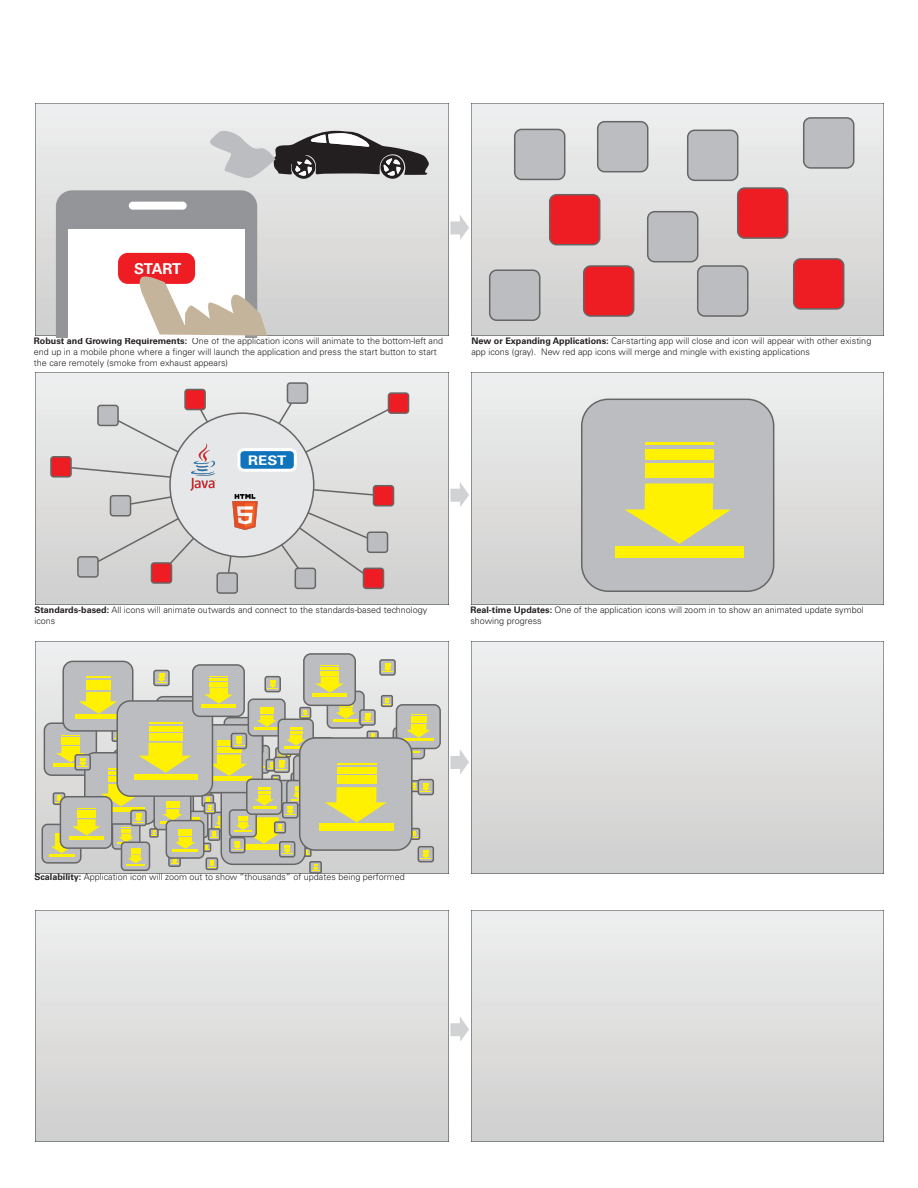
<style>
.page{position:relative;width:918px;height:1188px;background:#fff}
.page>*{position:absolute;margin:0;border:0;box-sizing:border-box;transform-origin:0 0}
.t1{font:700 15px "Univers LT Std";letter-spacing:-.02em;color:#fff}
.t2{font:700 13.2px "Univers LT Std";color:#fff;scale:1.14 1}
.t3{font:300 9px/10.8px "Univers LT Std";color:#231f20}
.s1{font-weight:700}
</style>
<div class="page">
<img style="left:36px;top:641px;width:412px;height:232px">
<img style="left:471px;top:104px;width:413px;height:232px">
<img style="left:471px;top:373px;width:413px;height:231px">
<img style="left:471px;top:641px;width:413px;height:232px">
<img style="left:471px;top:910px;width:413px;height:232px">
<svg style="left:450px;top:215px;width:19px;height:25px"></svg>
<svg style="left:450px;top:482px;width:19px;height:25px"></svg>
<svg style="left:450px;top:750px;width:19px;height:24px"></svg>
<svg style="left:450px;top:1017px;width:19px;height:24px"></svg>
<svg style="left:206px;top:129px;width:223px;height:50px;background:#969596"></svg>
<svg style="left:56px;top:190px;width:211px;height:147px"></svg>
<div style="left:515px;top:129px;width:50px;height:50px;background:#bcbdc0;border-radius:7px"></div>
<div style="left:514px;top:129px;width:51px;height:51px;border:2px solid #676666;border-radius:7px"></div>
<div style="left:550px;top:195px;width:50px;height:50px;background:#ee1d23;border-radius:7px"></div>
<div style="left:549px;top:194px;width:51px;height:51px;border:2px solid #676666;border-radius:7px"></div>
<div style="left:490px;top:270px;width:50px;height:50px;background:#bcbdc0;border-radius:7px"></div>
<div style="left:489px;top:269px;width:51px;height:52px;border:2px solid #676666;border-radius:7px"></div>
<div style="left:648px;top:212px;width:50px;height:50px;background:#bcbdc0;border-radius:7px"></div>
<div style="left:647px;top:211px;width:51px;height:51px;border:2px solid #676666;border-radius:7px"></div>
<div style="left:688px;top:130px;width:50px;height:50px;background:#bcbdc0;border-radius:7px"></div>
<div style="left:687px;top:130px;width:51px;height:51px;border:2px solid #676666;border-radius:7px"></div>
<div style="left:794px;top:259px;width:50px;height:50px;background:#ee1d23;border-radius:7px"></div>
<div style="left:793px;top:258px;width:51px;height:52px;border:2px solid #676666;border-radius:7px"></div>
<div style="left:804px;top:118px;width:50px;height:50px;background:#bcbdc0;border-radius:7px"></div>
<div style="left:803px;top:117px;width:51px;height:52px;border:2px solid #676666;border-radius:7px"></div>
<div style="left:738px;top:188px;width:50px;height:50px;background:#ee1d23;border-radius:7px"></div>
<div style="left:737px;top:187px;width:51px;height:52px;border:2px solid #676666;border-radius:7px"></div>
<div style="left:598px;top:122px;width:50px;height:50px;background:#bcbdc0;border-radius:7px"></div>
<div style="left:597px;top:121px;width:51px;height:51px;border:2px solid #676666;border-radius:7px"></div>
<div style="left:584px;top:266px;width:50px;height:50px;background:#ee1d23;border-radius:7px"></div>
<div style="left:583px;top:265px;width:51px;height:52px;border:2px solid #676666;border-radius:7px"></div>
<div style="left:698px;top:266px;width:50px;height:50px;background:#bcbdc0;border-radius:7px"></div>
<div style="left:697px;top:265px;width:51px;height:52px;border:2px solid #676666;border-radius:7px"></div>
<svg style="left:59px;top:391px;width:340px;height:194px;background:#dbdbda"></svg>
<div style="left:170px;top:413px;width:144px;height:144px;background:#e6e7e9;border-radius:50%"></div>
<img style="left:232px;top:494px;width:26px;height:36px">
<img style="left:176px;top:439px;width:40px;height:52px">
<div style="left:239px;top:450px;width:56px;height:20px;background:#1074bc;border-radius:5px"></div>
<div style="left:237px;top:448px;width:60px;height:24px;border:3px solid #fff;border-radius:5px"></div>
<div style="left:98px;top:405px;width:20px;height:20px;background:#bcbdc0;border-radius:3px"></div>
<div style="left:97px;top:405px;width:22px;height:21px;border:2px solid #676666;border-radius:3px"></div>
<div style="left:51px;top:457px;width:20px;height:20px;background:#ee1d23;border-radius:3px"></div>
<div style="left:50px;top:456px;width:22px;height:22px;border:2px solid #676666;border-radius:3px"></div>
<div style="left:110px;top:496px;width:21px;height:20px;background:#bcbdc0;border-radius:3px"></div>
<div style="left:110px;top:495px;width:21px;height:22px;border:2px solid #676666;border-radius:3px"></div>
<div style="left:78px;top:557px;width:20px;height:20px;background:#bcbdc0;border-radius:3px"></div>
<div style="left:77px;top:556px;width:22px;height:22px;border:2px solid #676666;border-radius:3px"></div>
<div style="left:151px;top:563px;width:21px;height:20px;background:#ee1d23;border-radius:3px"></div>
<div style="left:151px;top:562px;width:21px;height:22px;border:2px solid #676666;border-radius:3px"></div>
<div style="left:217px;top:573px;width:20px;height:20px;background:#bcbdc0;border-radius:3px"></div>
<div style="left:216px;top:572px;width:22px;height:22px;border:2px solid #676666;border-radius:3px"></div>
<div style="left:295px;top:568px;width:20px;height:20px;background:#bcbdc0;border-radius:3px"></div>
<div style="left:295px;top:568px;width:21px;height:21px;border:2px solid #676666;border-radius:3px"></div>
<div style="left:367px;top:532px;width:21px;height:20px;background:#bcbdc0;border-radius:3px"></div>
<div style="left:367px;top:531px;width:21px;height:22px;border:2px solid #676666;border-radius:3px"></div>
<div style="left:363px;top:568px;width:21px;height:20px;background:#ee1d23;border-radius:3px"></div>
<div style="left:363px;top:568px;width:21px;height:21px;border:2px solid #676666;border-radius:3px"></div>
<div style="left:373px;top:486px;width:21px;height:20px;background:#ee1d23;border-radius:3px"></div>
<div style="left:373px;top:485px;width:21px;height:21px;border:2px solid #676666;border-radius:3px"></div>
<div style="left:388px;top:393px;width:21px;height:20px;background:#ee1d23;border-radius:3px"></div>
<div style="left:388px;top:392px;width:21px;height:22px;border:2px solid #676666;border-radius:3px"></div>
<div style="left:287px;top:383px;width:21px;height:20px;background:#bcbdc0;border-radius:3px"></div>
<div style="left:287px;top:382px;width:21px;height:22px;border:2px solid #676666;border-radius:3px"></div>
<div style="left:185px;top:390px;width:20px;height:20px;background:#ee1d23;border-radius:3px"></div>
<div style="left:184px;top:389px;width:22px;height:21px;border:2px solid #676666;border-radius:3px"></div>
<div style="left:582px;top:399px;width:192px;height:192px;background:#bcbdc0;border-radius:26px"></div>
<div style="left:581px;top:399px;width:193px;height:193px;border:2px solid #676666;border-radius:26px"></div>
<svg style="left:625px;top:483px;width:106px;height:61px"></svg>
<div style="left:645px;top:464px;width:68px;height:14px;background:#fff101"></div>
<div style="left:615px;top:546px;width:128px;height:12px;background:#fff101"></div>
<div style="left:645px;top:450px;width:68px;height:10px;background:#fff101"></div>
<hr style="left:645px;top:442px;width:68px;height:3px;background:#fff101">
<div style="left:44px;top:723px;width:52px;height:52px;background:#bcbdc0;border-radius:7px"></div>
<div style="left:44px;top:722px;width:53px;height:54px;border:2px solid #676666;border-radius:7px"></div>
<div style="left:42px;top:824px;width:39px;height:39px;background:#bcbdc0;border-radius:5px"></div>
<div style="left:42px;top:824px;width:39px;height:40px;border:2px solid #676666;border-radius:5px"></div>
<hr style="left:49px;top:854px;width:26px;height:2px;background:#fff101">
<div style="left:309px;top:861px;width:13px;height:13px;border:2px solid #676666;border-radius:2px"></div>
<div style="left:393px;top:728px;width:31px;height:31px;background:#bcbdc0;border-radius:4px"></div>
<div style="left:393px;top:727px;width:32px;height:32px;border:2px solid #676666;border-radius:4px"></div>
<hr style="left:399px;top:751px;width:20px;height:2px;background:#fff101">
<div style="left:408px;top:828px;width:12px;height:12px;border:2px solid #676666"></div>
<svg style="left:413px;top:831px;width:5px;height:7px"></svg>
<div style="left:408px;top:780px;width:12px;height:12px;border:2px solid #676666"></div>
<div style="left:62px;top:661px;width:71px;height:71px;border:2px solid #676666;border-radius:10px"></div>
<div style="left:397px;top:705px;width:43px;height:43px;background:#bcbdc0;border-radius:6px"></div>
<div style="left:396px;top:704px;width:45px;height:45px;border:2px solid #676666;border-radius:6px"></div>
<svg style="left:406px;top:724px;width:24px;height:27px"></svg>
<hr style="left:411px;top:719px;width:15px;height:4px;background:#fff101">
<hr style="left:404px;top:738px;width:29px;height:3px;background:#fff101">
<hr style="left:411px;top:716px;width:15px;height:3px;background:#fff101">
<div style="left:300px;top:738px;width:112px;height:112px;background:#bcbdc0;border-radius:15px"></div>
<div style="left:299px;top:737px;width:114px;height:114px;border:2px solid #676666;border-radius:15px"></div>
<div style="left:319px;top:824px;width:75px;height:7px;background:#fff101"></div>
<div style="left:304px;top:654px;width:51px;height:51px;background:#bcbdc0;border-radius:7px"></div>
<div style="left:303px;top:653px;width:53px;height:53px;border:2px solid #676666;border-radius:7px"></div>
<div style="left:418px;top:847px;width:15px;height:15px;background:#bcbdc0;border-radius:2px"></div>
<div style="left:418px;top:846px;width:16px;height:16px;border:2px solid #676666;border-radius:2px"></div>
<svg style="left:421px;top:850px;width:10px;height:9px"></svg>
<div style="left:418px;top:780px;width:15px;height:15px;background:#bcbdc0;border-radius:2px"></div>
<div style="left:418px;top:779px;width:16px;height:16px;border:2px solid #676666;border-radius:2px"></div>
<svg style="left:411px;top:783px;width:20px;height:9px"></svg>
<div style="left:380px;top:660px;width:15px;height:15px;background:#bcbdc0;border-radius:2px"></div>
<div style="left:379px;top:659px;width:17px;height:17px;border:2px solid #676666;border-radius:2px"></div>
<svg style="left:51px;top:663px;width:342px;height:208px"></svg>
<h1 class="t1" style="left:134px;top:260px;width:49px">START</h1>
<p class="t3" style="left:34px;top:336px;width:411px"><span class="s1">Robust and Growing Requirements:</span> One of the application icons will animate to the bottom-left and end up in a mobile phone where a finger will launch the application and press the start button to start the care remotely (smoke from exhaust appears)</p>
<p class="t3" style="left:471px;top:336px;width:401px"><span class="s1">New or Expanding Applications:</span> Car-starting app will close and icon will appear with other existing app icons (gray). New red app icons will merge and mingle with existing applications</p>
<h2 class="t2" style="left:248px;top:453px;width:35px">REST</h2>
<p class="t3" style="left:34px;top:605px;width:394px"><span class="s1">Standards-based:</span> All icons will animate outwards and connect to the standards-based technology icons</p>
<p class="t3" style="left:470px;top:604px;width:395px"><span class="s1">Real-time Updates:</span> One of the application icons will zoom in to show an animated update symbol showing progress</p>
<p class="t3" style="left:34px;top:872px;width:372px"><span class="s1">Scalability:</span> Application icon will zoom out to show “thousands” of updates being performed</p>
</div>
